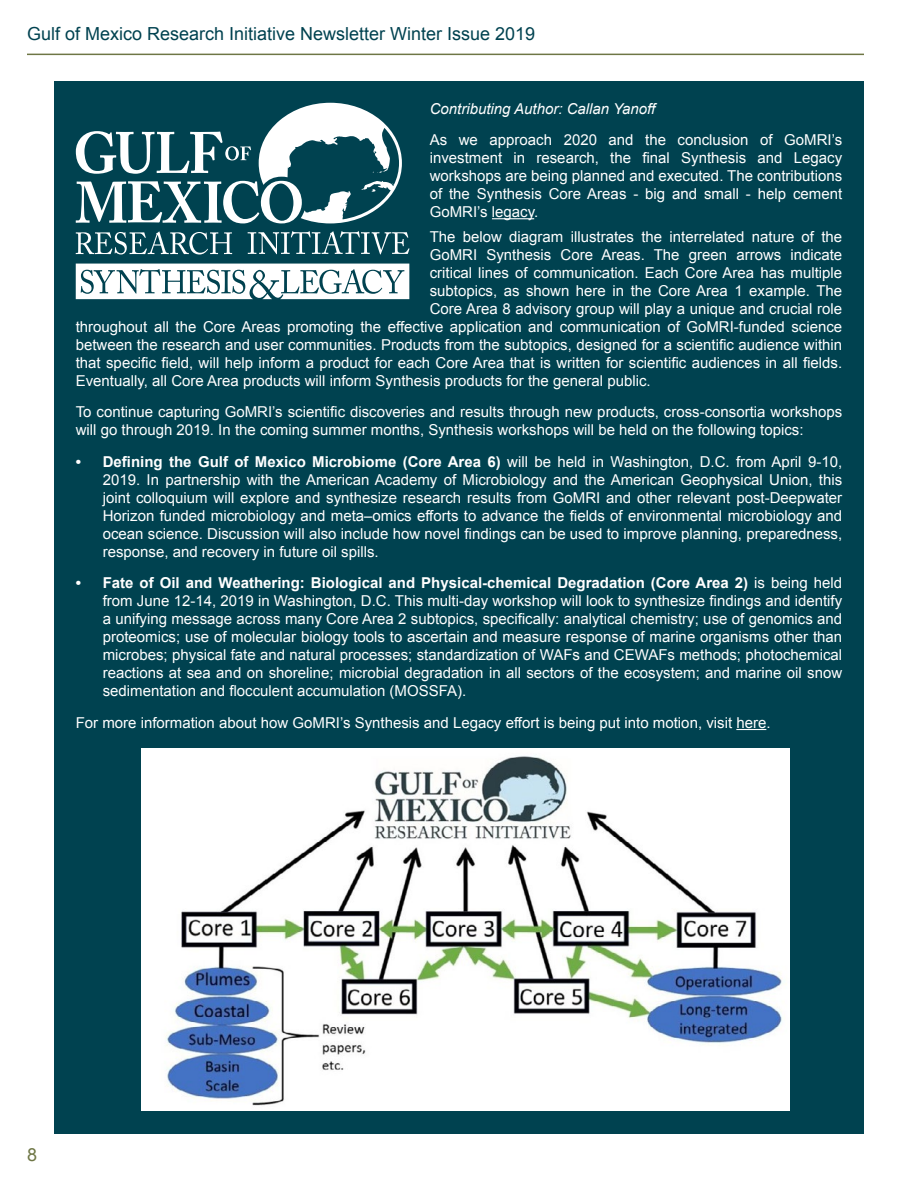
<style>
.page{position:relative;width:918px;height:1188px;background:#fff}
.page>*{position:absolute;margin:0;border:0;box-sizing:border-box;transform-origin:0 0}
.t1{font:18px "Arial";color:#004250}
.t2{font:18px "Arial";color:#6e7645}
.t3{font:15px/18px "Arial";color:#fff;text-align:justify}
.t4{font:italic 15px "Arial";color:#fff}
.s1{font-weight:700}
</style>
<div class="page">
<hr style="left:27px;top:54px;width:837px;height:1px;background:#6e7645">
<div style="left:55px;top:82px;width:808px;height:1051px;background:#004250"></div>
<hr style="left:492px;top:218px;width:42px;height:1px;background:#fff">
<hr style="left:736px;top:729px;width:30px;height:1px;background:#fff">
<img style="left:141px;top:748px;width:648px;height:362px">
<svg style="left:76px;top:231px;width:156px;height:23px"></svg>
<svg style="left:248px;top:231px;width:161px;height:23px"></svg>
<svg style="left:76px;top:103px;width:326px;height:120px"></svg>
<svg style="left:76px;top:264px;width:333px;height:35px;background:#d1dddf"></svg>
<p class="t1" style="left:27px;top:22px;width:510px">Gulf of Mexico Research Initiative Newsletter Winter Issue 2019</p>
<p class="t4" style="left:430px;top:99px;width:227px">Contributing Author: Callan Yanoff</p>
<p class="t3" style="left:430px;top:131px;width:414px">As we approach 2020 and the conclusion of GoMRI’s investment in research, the final Synthesis and Legacy workshops are being planned and executed. The contributions of the Synthesis Core Areas - big and small - help cement GoMRI’s legacy.</p>
<p class="t3" style="left:430px;top:228px;width:414px">The below diagram illustrates the interrelated nature of the</p>
<p class="t3" style="left:430px;top:246px;width:414px">GoMRI Synthesis Core Areas. The green arrows indicate</p>
<p class="t3" style="left:430px;top:264px;width:414px">critical lines of communication. Each Core Area has multiple</p>
<p class="t3" style="left:430px;top:282px;width:414px">subtopics, as shown here in the Core Area 1 example. The</p>
<p class="t3" style="left:430px;top:300px;width:414px">Core Area 8 advisory group will play a unique and crucial role</p>
<p class="t3" style="left:76px;top:318px;width:768px">throughout all the Core Areas promoting the effective application and communication of GoMRI-funded science</p>
<p class="t3" style="left:76px;top:336px;width:768px">between the research and user communities. Products from the subtopics, designed for a scientific audience within</p>
<p class="t3" style="left:76px;top:354px;width:768px">that specific field, will help inform a product for each Core Area that is written for scientific audiences in all fields.</p>
<p class="t3" style="left:76px;top:372px;width:576px">Eventually, all Core Area products will inform Synthesis products for the general public.</p>
<p class="t3" style="left:76px;top:403px;width:768px">To continue capturing GoMRI’s scientific discoveries and results through new products, cross-consortia workshops will go through 2019. In the coming summer months, Synthesis workshops will be held on the following topics:</p>
<p class="t3" style="left:103px;top:453px;width:741px;text-indent:-27px"><span class="s1">• Defining the Gulf of Mexico Microbiome (Core Area 6)</span> will be held in Washington, D.C. from April 9-10, 2019. In partnership with the American Academy of Microbiology and the American Geophysical Union, this joint colloquium will explore and synthesize research results from GoMRI and other relevant post-Deepwater Horizon funded microbiology and meta–omics efforts to advance the fields of environmental microbiology and ocean science. Discussion will also include how novel findings can be used to improve planning, preparedness, response, and recovery in future oil spills.</p>
<p class="t3" style="left:103px;top:574px;width:741px;text-indent:-27px"><span class="s1">• Fate of Oil and Weathering: Biological and Physical-chemical Degradation (Core Area 2)</span> is being held from June 12-14, 2019 in Washington, D.C. This multi-day workshop will look to synthesize findings and identify a unifying message across many Core Area 2 subtopics, specifically: analytical chemistry; use of genomics and proteomics; use of molecular biology tools to ascertain and measure response of marine organisms other than microbes; physical fate and natural processes; standardization of WAFs and CEWAFs methods; photochemical reactions at sea and on shoreline; microbial degradation in all sectors of the ecosystem; and marine oil snow sedimentation and flocculent accumulation (MOSSFA).</p>
<p class="t3" style="left:76px;top:714px;width:696px">For more information about how GoMRI’s Synthesis and Legacy effort is being put into motion, visit here.</p>
<p class="t2" style="left:27px;top:1143px;width:12px">8</p>
</div>
